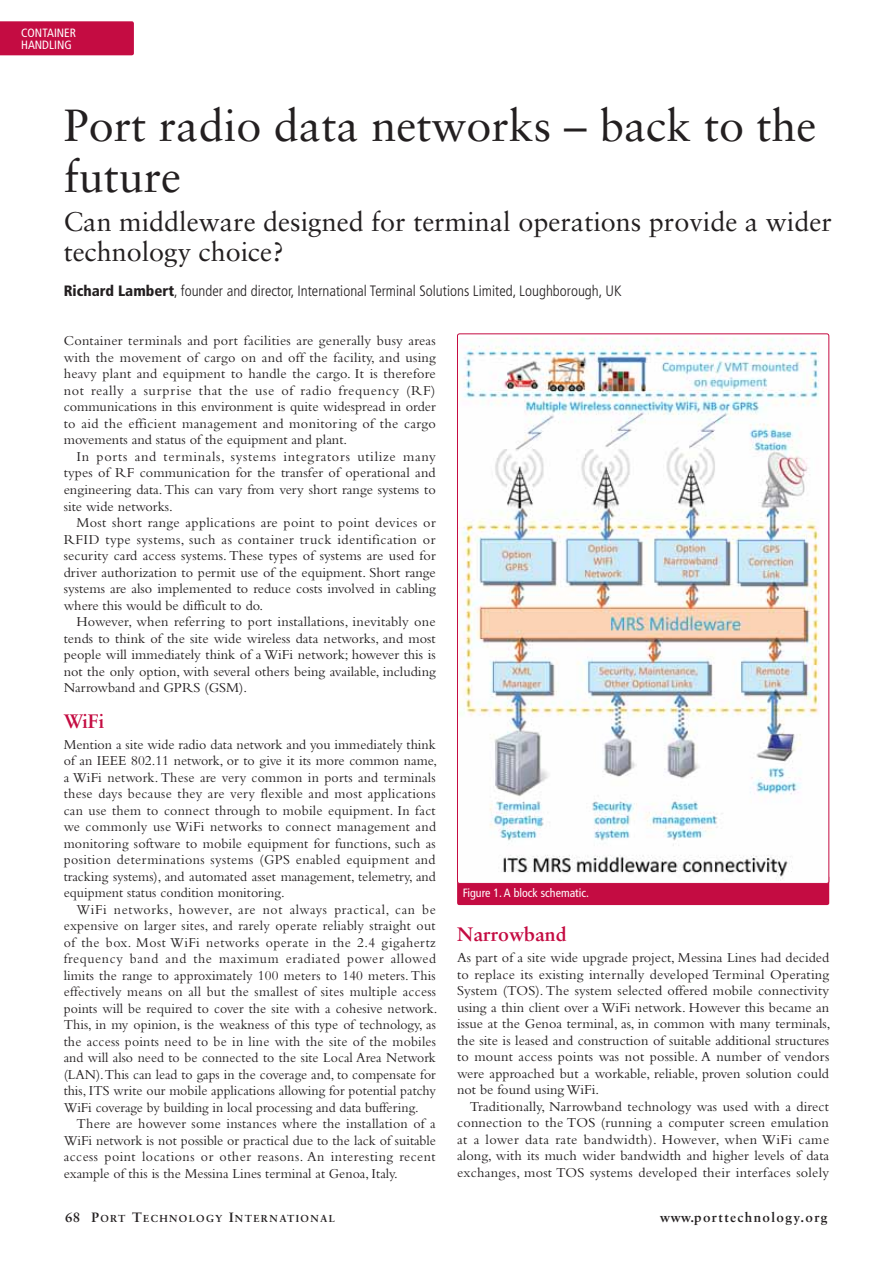
<style>
.page{position:relative;width:893px;height:1263px;background:#fff}
.page>*{position:absolute;margin:0;border:0;box-sizing:border-box;transform-origin:0 0}
.t1{font:45px/51px "Sabon";color:#231f20}
.t2{font:27px/30px "Sabon";color:#231f20}
.t3{font:700 19.5px "Sabon";color:#c40c42}
.t4{font:300 condensed 15px "Frutiger";color:#231f20}
.t5{font:14.25px/16.5px "Bembo";color:#231f20;text-align:justify}
.t6{font:700 13.5px "Sabon";letter-spacing:.1em;color:#231f20}
.t7{font:condensed 12px/12px "Frutiger";color:#fff}
.t8{font:700 10.2px "Sabon";letter-spacing:.135em;color:#231f20}
.s1{font-weight:900}
.s2{font-size:13.5px}
</style>
<div class="page">
<div style="left:0;top:21px;width:134px;height:34px;background:#c40c42"></div>
<div style="left:457px;top:875px;width:372px;height:30px;background:#c40c42;border-radius:2px"></div>
<img style="left:459px;top:338px;width:368px;height:544px">
<p class="t7" style="left:21px;top:27px;width:56px">CONTAINER<br>HANDLING</p>
<h1 class="t1" style="left:64px;top:104px;width:754px">Port radio data networks – back to the future</h1>
<h2 class="t2" style="left:64px;top:209px;width:770px">Can middleware designed for terminal operations provide a wider technology choice?</h2>
<p class="t4" style="left:64px;top:284px;width:559px"><span class="s1">Richard Lambert</span>, founder and director, International Terminal Solutions Limited, Loughborough, UK</p>
<p class="t5" style="left:64px;top:334px;width:374px">Container terminals and port facilities are generally busy areas with the movement of cargo on and off the facility, and using heavy plant and equipment to handle the cargo. It is therefore not really a surprise that the use of radio frequency (RF) communications in this environment is quite widespread in order to aid the efficient management and monitoring of the cargo movements and status of the equipment and plant.</p>
<p class="t5" style="left:64px;top:450px;width:374px;text-indent:13px">In ports and terminals, systems integrators utilize many types of RF communication for the transfer of operational and engineering data. This can vary from very short range systems to site wide networks.</p>
<p class="t5" style="left:64px;top:516px;width:374px;text-indent:13px">Most short range applications are point to point devices or RFID type systems, such as container truck identification or security card access systems. These types of systems are used for driver authorization to permit use of the equipment. Short range systems are also implemented to reduce costs involved in cabling where this would be difficult to do.</p>
<p class="t5" style="left:64px;top:615px;width:374px;text-indent:13px">However, when referring to port installations, inevitably one tends to think of the site wide wireless data networks, and most people will immediately think of a WiFi network; however this is not the only option, with several others being available, including Narrowband and GPRS (GSM).</p>
<h3 class="t3" style="left:64px;top:713px;width:42px">WiFi</h3>
<p class="t5" style="left:64px;top:737px;width:375px">Mention a site wide radio data network and you immediately think of an IEEE 802.11 network, or to give it its more common name, a WiFi network. These are very common in ports and terminals these days because they are very flexible and most applications can use them to connect through to mobile equipment. In fact we commonly use WiFi networks to connect management and monitoring software to mobile equipment for functions, such as position determinations systems (GPS enabled equipment and tracking systems), and automated asset management, telemetry, and equipment status condition monitoring.</p>
<p class="t5" style="left:64px;top:902px;width:375px;text-align:left;text-indent:13px">WiFi networks, however, are not always practical, can be expensive on larger sites, and rarely operate reliably straight out of the box. Most WiFi networks operate in the 2.4 gigahertz frequency band and the maximum eradiated power allowed limits the range to approximately 100 meters to 140 meters. This effectively means on all but the smallest of sites multiple access points will be required to cover the site with a cohesive network.<br>This, in my opinion, is the weakness of this type of technology, as the access points need to be in line with the site of the mobiles and will also need to be connected to the site Local Area Network (LAN). This can lead to gaps in the coverage and, to compensate for this, ITS write our mobile applications allowing for potential patchy WiFi coverage by building in local processing and data buffering.</p>
<p class="t5" style="left:64px;top:1117px;width:374px;text-indent:13px">There are however some instances where the installation of a WiFi network is not possible or practical due to the lack of suitable access point locations or other reasons. An interesting recent example of this is the Messina Lines terminal at Genoa, Italy.</p>
<p class="t7" style="left:463px;top:888px;width:128px">Figure 1. A block schematic.</p>
<h3 class="t3" style="left:457px;top:926px;width:111px">Narrowband</h3>
<p class="t5" style="left:457px;top:951px;width:375px">As part of a site wide upgrade project, Messina Lines had decided to replace its existing internally developed Terminal Operating System (TOS). The system selected offered mobile connectivity using a thin client over a WiFi network. However this became an issue at the Genoa terminal, as, in common with many terminals, the site is leased and construction of suitable additional structures to mount access points was not possible. A number of vendors were approached but a workable, reliable, proven solution could not be found using WiFi.</p>
<p class="t5" style="left:457px;top:1099px;width:374px;text-indent:13px">Traditionally, Narrowband technology was used with a direct connection to the TOS (running a computer screen emulation at a lower data rate bandwidth). However, when WiFi came along, with its much wider bandwidth and higher levels of data exchanges, most TOS systems developed their interfaces solely</p>
<p class="t8" style="left:65px;top:1214px;width:271px"><span class="s2">68</span> <span class="s2">P</span>ORT <span class="s2">T</span>ECHNOLOGY <span class="s2">I</span>NTERNATIONAL</p>
<p class="t6" style="left:660px;top:1211px;width:169px">www.porttechnology.org</p>
</div>
